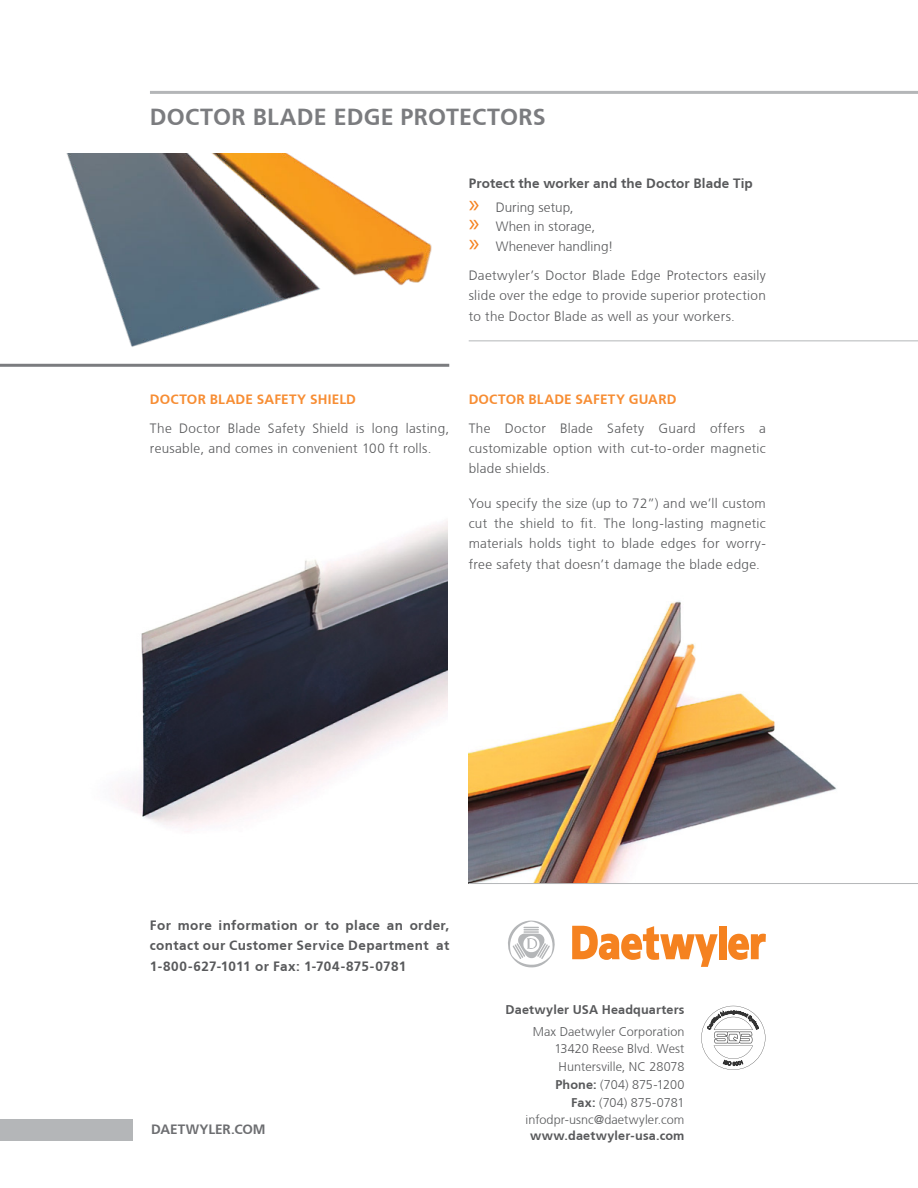
<style>
.page{position:relative;width:918px;height:1188px;background:#fff}
.page>*{position:absolute;margin:0;border:0;box-sizing:border-box;transform-origin:0 0}
.t1{font:700 23.25px "Frutiger CE";letter-spacing:.01em;color:#7b7c7f}
.t2{font:300 13.5px/20.2px "Frutiger CE";letter-spacing:.025em;color:#58595b;text-align:justify}
.t3{font:700 13.5px/20.2px "Frutiger CE";letter-spacing:.02em;color:#58595b}
.t4{font:700 13.5px "Frutiger CE";letter-spacing:.015em;color:#f78d33}
.t5{font:300 13.5px/19.2px "Frutiger CE";letter-spacing:.005em;color:#58595b}
.t6{font:700 13.5px "Frutiger CE";letter-spacing:-.005em;color:#6d6e71}
.t7{font:300 12.6px/17.7px "Frutiger CE";letter-spacing:.005em;color:#58595b;text-align:right}
.t8{font:700 12.6px "Frutiger CE";letter-spacing:.01em;color:#58595b}
.s1{font-family:"Myriad Pro";font-weight:400;font-size:25.5px;color:#f58220}
.s2{font-weight:300}
.s3{font-weight:700}
</style>
<div class="page">
<img style="left:11px;top:154px;width:436px;height:210px">
<div style="left:719px;top:926px;width:8px;height:33px;background:#f58220"></div>
<svg style="left:572px;top:926px;width:146px;height:41px"></svg>
<svg style="left:728px;top:934px;width:38px;height:26px"></svg>
<svg style="left:508px;top:920px;width:47px;height:48px"></svg>
<svg style="left:701px;top:1006px;width:64px;height:64px"></svg>
<img style="left:469px;top:601px;width:368px;height:282px">
<img style="left:117px;top:521px;width:330px;height:311px">
<hr style="left:150px;top:91px;width:768px;height:3px;background:#b4b6b8">
<hr style="left:469px;top:341px;width:449px;height:1px;background:#b4b6b8">
<hr style="left:0;top:364px;width:449px;height:3px;background:#7b7c7f">
<hr style="left:469px;top:883px;width:449px;height:1px;background:#b4b6b8">
<div style="left:0;top:1119px;width:133px;height:21px;background:#b4b6b8"></div>
<h1 class="t1" style="left:150px;top:108px;width:397px">DOCTOR BLADE EDGE PROTECTORS</h1>
<p class="t3" style="left:469px;top:172px;width:286px;line-height:24px">Protect the worker and the Doctor Blade Tip <span class="s1">»</span> <span class="s2">During setup,</span></p>
<p class="t5" style="left:469px;top:218px;width:146px"><span class="s1">»</span> When in storage,<br><span class="s1">»</span> Whenever handling!</p>
<p class="t2" style="left:469px;top:266px;width:299px">Daetwyler’s Doctor Blade Edge Protectors easily slide over the edge to provide superior protection to the Doctor Blade as well as your workers.</p>
<p class="t4" style="left:150px;top:394px;width:208px">DOCTOR BLADE SAFETY SHIELD</p>
<p class="t2" style="left:150px;top:419px;width:301px">The Doctor Blade Safety Shield is long lasting, reusable, and comes in convenient 100 ft rolls.</p>
<p class="t4" style="left:469px;top:394px;width:209px">DOCTOR BLADE SAFETY GUARD</p>
<p class="t2" style="left:469px;top:419px;width:299px">The Doctor Blade Safety Guard offers a customizable option with cut-to-order magnetic blade shields.</p>
<p class="t2" style="left:469px;top:494px;width:299px">You specify the size (up to 72”) and we’ll custom cut the shield to fit. The long-lasting magnetic materials holds tight to blade edges for worry&shy;free safety that doesn’t damage the blade edge.</p>
<p class="t3" style="left:150px;top:916px;width:301px;text-align:justify">For more information or to place an order, contact our Customer Service Department at 1-800-627-1011 or Fax: 1-704-875-0781</p>
<p class="t6" style="left:151px;top:1124px;width:116px">DAETWYLER.COM</p>
<p class="t8" style="left:506px;top:1004px;width:180px">Daetwyler USA Headquarters</p>
<p class="t7" style="left:526px;top:1023px;width:160px">Max Daetwyler Corporation<br>13420 Reese Blvd. West<br>Huntersville, NC 28078<br><span class="s3">Phone:</span> (704) 875-1200<br><span class="s3">Fax:</span> (704) 875-0781 infodpr-usnc@daetwyler.com</p>
<p class="t8" style="left:530px;top:1131px;width:156px">www.daetwyler-usa.com</p>
</div>
